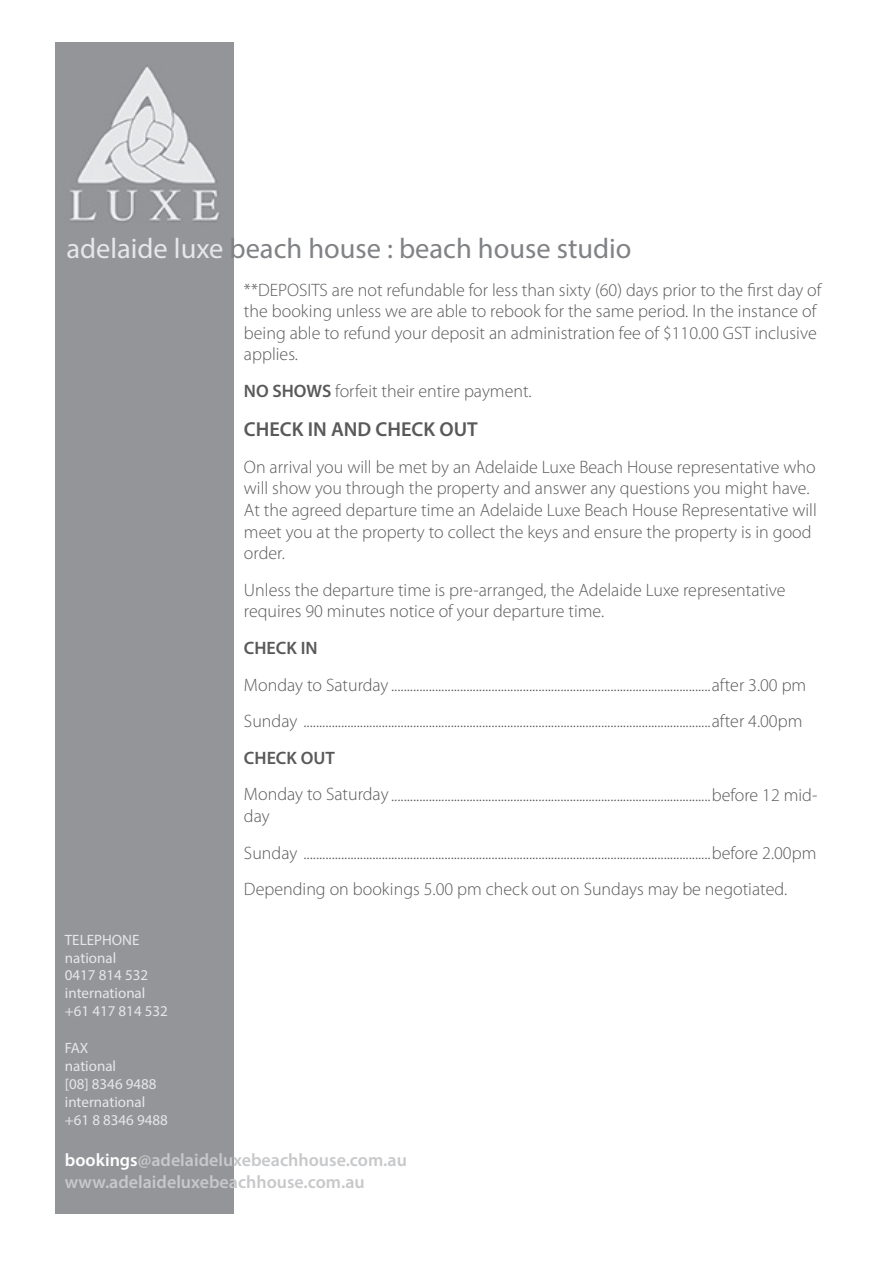
<style>
.page{position:relative;width:893px;height:1263px;background:#fff}
.page>*{position:absolute;margin:0;border:0;box-sizing:border-box;transform-origin:0 0}
.t1{font:28.5px "Myriad Pro";color:#808285}
.t2{font:600 20.25px "Myriad Pro";color:#595959}
.t3{font:300 18px/21.6px "Myriad Pro";color:#595959}
.t4{font:600 18px/21.6px "Myriad Pro";color:#c7c8ca}
.t5{font:600 18px "Myriad Pro";color:#595959}
.t6{font:15px/17.9px "Myriad Pro";color:#e6e7e9}
.s1{color:#e6e7e9}
.s2{font-weight:600}
.s3{color:#fff}
</style>
<div class="page">
<div style="left:55px;top:43px;width:179px;height:1171px;background:#939598"></div>
<img style="left:70px;top:65px;width:150px;height:157px">
<h1 class="t1" style="left:66px;top:231px;width:567px"><span class="s1">adelaide luxe</span> beach house : beach house studio</h1>
<p class="t3" style="left:244px;top:279px;width:579px">**DEPOSITS are not refundable for less than sixty (60) days prior to the first day of the booking unless we are able to rebook for the same period. In the instance of being able to refund your deposit an administration fee of $110.00 GST inclusive applies.</p>
<p class="t3" style="left:244px;top:380px;width:289px"><span class="s2">NO SHOWS</span> forfeit their entire payment.</p>
<p class="t2" style="left:244px;top:417px;width:235px">CHECK IN AND CHECK OUT</p>
<p class="t3" style="left:244px;top:456px;width:574px">On arrival you will be met by an Adelaide Luxe Beach House representative who will show you through the property and answer any questions you might have.<br>At the agreed departure time an Adelaide Luxe Beach House Representative will meet you at the property to collect the keys and ensure the property is in good order.</p>
<p class="t3" style="left:244px;top:579px;width:543px">Unless the departure time is pre-arranged, the Adelaide Luxe representative requires 90 minutes notice of your departure time.</p>
<p class="t5" style="left:244px;top:636px;width:75px">CHECK IN</p>
<p class="t3" style="left:244px;top:674px;width:564px">Monday to Saturday ......................................................................................................after 3.00 pm</p>
<p class="t3" style="left:244px;top:710px;width:560px">Sunday ..................................................................................................................................after 4.00pm</p>
<p class="t5" style="left:244px;top:746px;width:92px">CHECK OUT</p>
<p class="t3" style="left:244px;top:783px;width:575px">Monday to Saturday ......................................................................................................before 12 mid&shy;day</p>
<p class="t3" style="left:244px;top:842px;width:574px">Sunday ..................................................................................................................................before 2.00pm</p>
<p class="t3" style="left:244px;top:878px;width:545px">Depending on bookings 5.00 pm check out on Sundays may be negotiated.</p>
<p class="t6" style="left:65px;top:930px;width:105px">TELEPHONE national<br>0417 814 532 international +61 417 814 532</p>
<p class="t6" style="left:65px;top:1038px;width:105px">FAX<br>national<br>[08] 8346 9488 international +61 8 8346 9488</p>
<p class="t4" style="left:65px;top:1149px;width:344px"><span class="s3">bookings</span>@adelaideluxebeachhouse.com.au www.adelaideluxebeachhouse.com.au</p>
</div>
